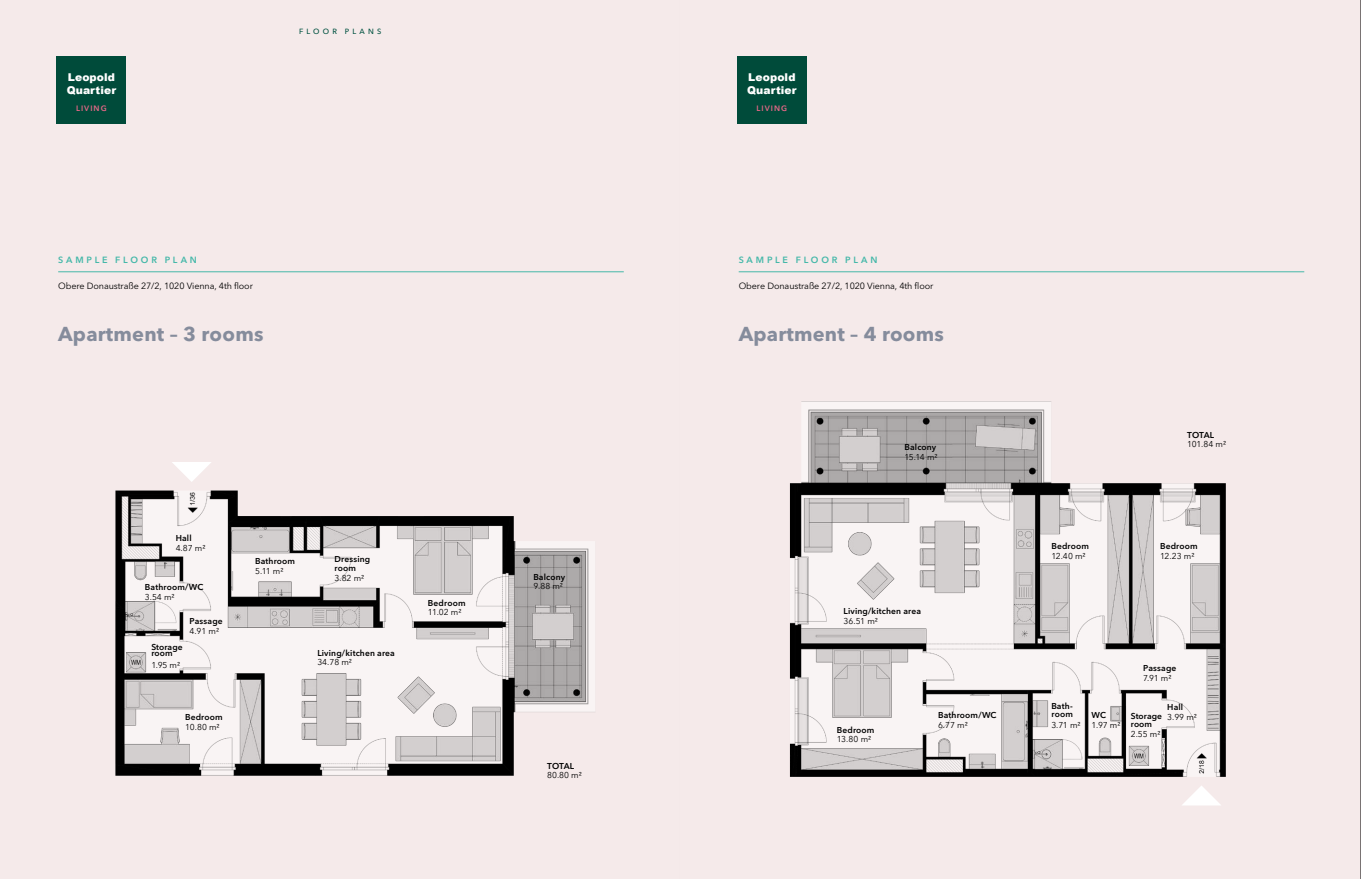
<style>
.page{position:relative;width:1361px;height:879px;background:#fff}
.page>*{position:absolute;margin:0;border:0;box-sizing:border-box;transform-origin:0 0}
.t1{font:700 20px "Avenir Next LT Pro";letter-spacing:.01em;color:#858c9c}
.t2{font:900 10.7px/12.9px "Arial";letter-spacing:.01em;color:#fff}
.t3{font:9px "Avenir Next LT Pro";letter-spacing:-.01em;color:#000}
.t4{font:600 9px "Avenir Next LT Pro";letter-spacing:.315em;color:#45b8a9}
.t5{font:600 8.5px/8.5px "Avenir Next LT Pro";letter-spacing:.015em;color:#000}
.t6{font:8.5px "Avenir Next LT Pro";color:#000}
.t7{font:600 7.8px "Avenir Next LT Pro";letter-spacing:.13em;color:#e76787}
.t8{font:500 7.5px "Avenir Next LT Pro";letter-spacing:.42em;color:#005240}
</style>
<div class="page">
<div style="left:0;top:0;width:680px;height:879px;background:#f5eaea"></div>
<hr style="left:58px;top:271px;width:566px;height:1px;background:#45b8a9">
<div style="left:57px;top:57px;width:69px;height:67px;background:#004b3a"></div>
<img style="left:115px;top:490px;width:474px;height:286px">
<div style="left:680px;top:0;width:681px;height:879px;background:#f5eaea"></div>
<hr style="left:1360px;top:0;width:1px;height:879px;background:#000">
<hr style="left:739px;top:271px;width:565px;height:1px;background:#45b8a9">
<img style="left:790px;top:401px;width:436px;height:376px">
<div style="left:737px;top:57px;width:69px;height:67px;background:#004b3a"></div>
<svg style="left:172px;top:462px;width:39px;height:20px"></svg>
<svg style="left:1182px;top:786px;width:39px;height:19px"></svg>
<p class="t2" style="left:67px;top:71px;width:51px">Leopold<br>Quartier</p>
<p class="t7" style="left:76px;top:104px;width:32px">LIVING</p>
<p class="t8" style="left:299px;top:27px;width:84px">FLOOR PLANS</p>
<p class="t4" style="left:58px;top:254px;width:140px">SAMPLE FLOOR PLAN</p>
<p class="t3" style="left:58px;top:280px;width:196px">Obere Donaustraße 27/2, 1020 Vienna, 4th floor</p>
<h1 class="t1" style="left:58px;top:322px;width:207px">Apartment – 3 rooms</h1>
<p class="t5" style="left:176px;top:534px;width:17px">Hall</p>
<p class="t6" style="left:176px;top:542px;width:31px">4.87 m²</p>
<p class="t5" style="left:145px;top:583px;width:60px">Bathroom/WC</p>
<p class="t6" style="left:145px;top:591px;width:31px">3.54 m²</p>
<p class="t5" style="left:189px;top:617px;width:35px">Passage</p>
<p class="t6" style="left:189px;top:625px;width:31px">4.91 m²</p>
<p class="t5" style="left:151px;top:643px;width:33px;line-height:6.5px">Storage room</p>
<p class="t6" style="left:151px;top:659px;width:30px">1.95 m²</p>
<p class="t5" style="left:185px;top:713px;width:39px">Bedroom</p>
<p class="t6" style="left:185px;top:721px;width:36px">10.80 m²</p>
<p class="t5" style="left:255px;top:557px;width:41px">Bathroom</p>
<p class="t6" style="left:255px;top:565px;width:30px">5.11 m²</p>
<p class="t5" style="left:334px;top:554px;width:37px;line-height:9.5px">Dressing room</p>
<p class="t6" style="left:334px;top:573px;width:31px">3.82 m²</p>
<p class="t5" style="left:317px;top:648px;width:79px">Living/kitchen area</p>
<p class="t6" style="left:317px;top:657px;width:36px">34.78 m²</p>
<p class="t5" style="left:428px;top:599px;width:39px">Bedroom</p>
<p class="t6" style="left:428px;top:607px;width:35px">11.02 m²</p>
<p class="t5" style="left:533px;top:573px;width:33px">Balcony</p>
<p class="t6" style="left:533px;top:581px;width:31px">9.88 m²</p>
<p class="t5" style="left:547px;top:761px;width:29px">TOTAL</p>
<p class="t6" style="left:547px;top:770px;width:36px">80.80 m²</p>
<p class="t2" style="left:747px;top:71px;width:51px">Leopold<br>Quartier</p>
<p class="t7" style="left:756px;top:104px;width:32px">LIVING</p>
<p class="t4" style="left:739px;top:254px;width:140px">SAMPLE FLOOR PLAN</p>
<p class="t3" style="left:739px;top:280px;width:196px">Obere Donaustraße 27/2, 1020 Vienna, 4th floor</p>
<h1 class="t1" style="left:739px;top:322px;width:207px">Apartment – 4 rooms</h1>
<p class="t5" style="left:904px;top:443px;width:33px">Balcony</p>
<p class="t6" style="left:904px;top:451px;width:35px">15.14 m²</p>
<p class="t5" style="left:843px;top:607px;width:79px">Living/kitchen area</p>
<p class="t6" style="left:843px;top:615px;width:36px">36.51 m²</p>
<p class="t5" style="left:837px;top:725px;width:39px">Bedroom</p>
<p class="t6" style="left:837px;top:734px;width:36px">13.80 m²</p>
<p class="t5" style="left:938px;top:711px;width:60px">Bathroom/WC</p>
<p class="t6" style="left:938px;top:719px;width:31px">6.77 m²</p>
<p class="t5" style="left:1051px;top:542px;width:39px">Bedroom</p>
<p class="t6" style="left:1051px;top:550px;width:36px">12.40 m²</p>
<p class="t5" style="left:1187px;top:430px;width:29px">TOTAL</p>
<p class="t6" style="left:1187px;top:439px;width:41px">101.84 m²</p>
<p class="t5" style="left:1160px;top:542px;width:39px">Bedroom</p>
<p class="t6" style="left:1160px;top:550px;width:36px">12.23 m²</p>
<p class="t5" style="left:1143px;top:664px;width:35px">Passage</p>
<p class="t6" style="left:1143px;top:672px;width:30px">7.91 m²</p>
<p class="t5" style="left:1051px;top:701px;width:23px">Bath&shy;room</p>
<p class="t6" style="left:1051px;top:719px;width:31px">3.71 m²</p>
<p class="t5" style="left:1167px;top:703px;width:17px">Hall</p>
<p class="t6" style="left:1167px;top:711px;width:31px">3.99 m²</p>
<p class="t5" style="left:1091px;top:711px;width:16px">WC</p>
<p class="t6" style="left:1091px;top:719px;width:30px">1.97 m²</p>
<p class="t5" style="left:1131px;top:711px;width:33px">Storage room</p>
<p class="t6" style="left:1131px;top:729px;width:31px">2.55 m²</p>
</div>
